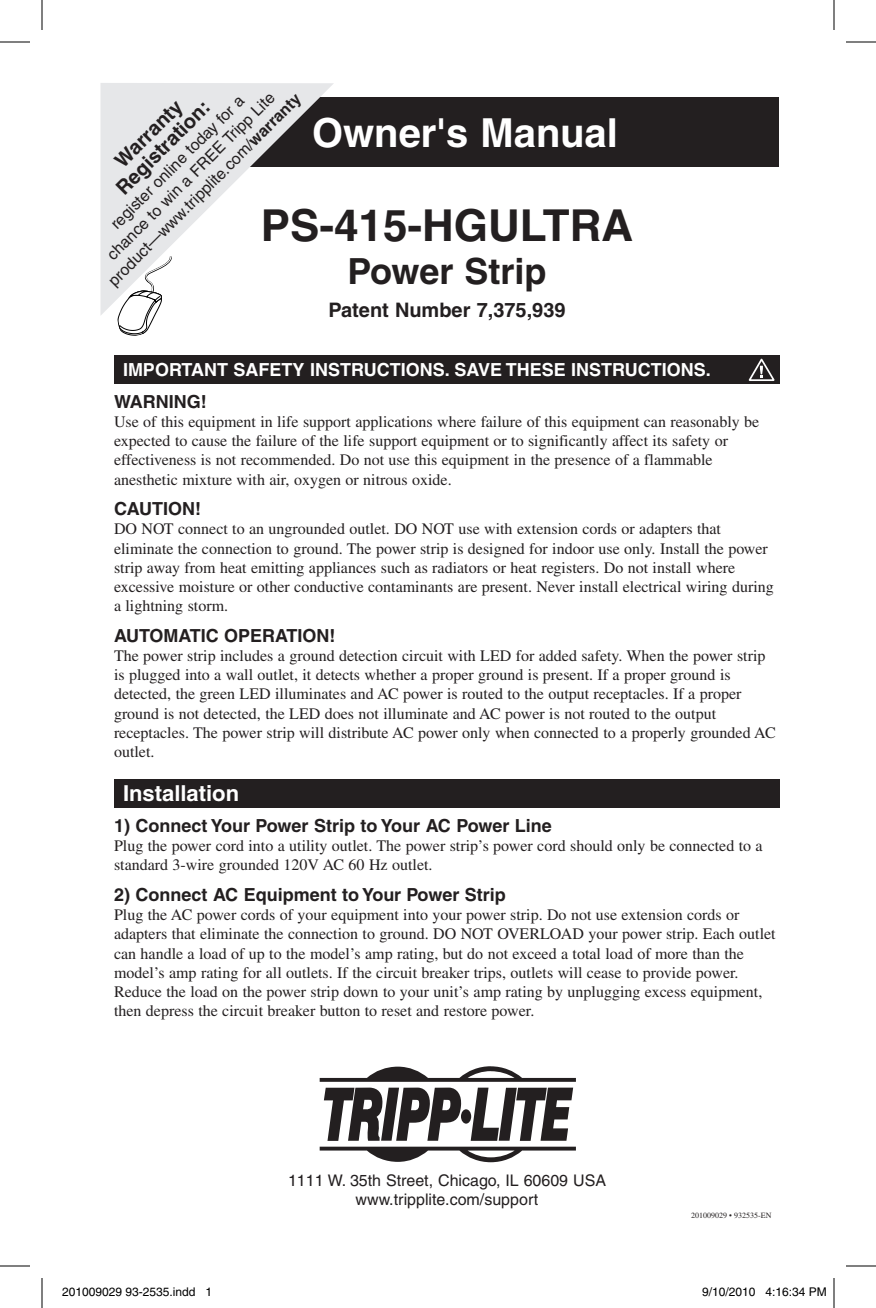
<style>
.page{position:relative;width:876px;height:1308px;background:#fff}
.page>*{position:absolute;margin:0;border:0;box-sizing:border-box;transform-origin:0 0}
.t1{font:700 44px "Helvetica";color:#231f20}
.t2{font:700 40px "Helvetica";color:#fff}
.t3{font:700 36px "Helvetica";color:#231f20}
.t4{font:700 22px "Helvetica";color:#fff}
.t5{font:700 20px/20px "Helvetica";color:#231f20;text-align:center}
.t6{font:700 18px "Helvetica";color:#231f20}
.t7{font:700 18px "Helvetica";color:#fff}
.t8{font:16px/19.2px "Times";color:#231f20}
.t9{font:16px/19.2px "Helvetica";color:#231f20;text-align:center}
.t10{font:12px "Helvetica";color:#000}
.t11{font:8px "Times";color:#231f20}
.s1{font-weight:700}
</style>
<div class="page">
<div style="left:114px;top:779px;width:666px;height:29px;background:#231f20"></div>
<div style="left:115px;top:97px;width:664px;height:70px;background:#231f20"></div>
<div style="left:461px;top:1109px;width:10px;height:15px;background:#231f20;border-radius:50%"></div>
<svg style="left:324px;top:1088px;width:138px;height:53px"></svg>
<svg style="left:471px;top:1088px;width:102px;height:53px"></svg>
<svg style="left:320px;top:1066px;width:256px;height:16px"></svg>
<svg style="left:320px;top:1147px;width:256px;height:15px"></svg>
<div style="left:114px;top:356px;width:666px;height:28px;background:#231f20"></div>
<svg style="left:118px;top:316px;width:37px;height:20px"></svg>
<svg style="left:100px;top:83px;width:234px;height:233px;fill:#e6e7e9"></svg>
<svg style="left:749px;top:359px;width:25px;height:22px"></svg>
<hr style="left:0;top:42px;width:30px;height:1px;background:#000">
<hr style="left:846px;top:42px;width:30px;height:1px;background:#000">
<hr style="left:0;top:1266px;width:30px;height:1px;background:#000">
<hr style="left:846px;top:1266px;width:30px;height:1px;background:#000">
<hr style="left:42px;top:0;width:1px;height:30px;background:#000">
<hr style="left:42px;top:1278px;width:1px;height:30px;background:#000">
<hr style="left:834px;top:0;width:1px;height:30px;background:#000">
<hr style="left:834px;top:1278px;width:1px;height:30px;background:#000">
<div style="left:83px;top:1288px;width:5px;height:8px;border:1px solid #fff;border-radius:50%"></div>
<div style="left:82px;top:1287px;width:7px;height:10px;border:1px solid #fff;border-radius:50%"></div>
<div style="left:89px;top:1287px;width:6px;height:10px;border:1px solid #fff;border-radius:50%"></div>
<svg style="left:90px;top:1287px;width:5px;height:10px"></svg>
<div style="left:103px;top:1288px;width:5px;height:8px;border:1px solid #fff;border-radius:50%"></div>
<div style="left:102px;top:1287px;width:7px;height:10px;border:1px solid #fff;border-radius:50%"></div>
<div style="left:749px;top:1287px;width:6px;height:10px;border:1px solid #fff;border-radius:50%"></div>
<p class="t9" style="left:77px;top:249px;width:266px;rotate:-45deg">register online today for a<br>chance to win a FREE Tripp Lite product—www.tripplite.com/<span class="s1">warranty</span></p>
<p class="t5" style="left:98px;top:170px;width:125px;rotate:-45deg">Warranty<br>Registration:</p>
<p class="t2" style="left:312px;top:109px;width:307px">Owner's Manual</p>
<p class="t1" style="left:261px;top:199px;width:374px">PS-415-HGULTRA</p>
<p class="t3" style="left:347px;top:250px;width:201px">Power Strip</p>
<p class="t5" style="left:328px;top:300px;width:239px">Patent Number 7,375,939</p>
<p class="t7" style="left:123px;top:359px;width:589px">IMPORTANT SAFETY INSTRUCTIONS. SAVE THESE INSTRUCTIONS.</p>
<p class="t6" style="left:114px;top:391px;width:94px">WARNING!</p>
<p class="t8" style="left:114px;top:412px;width:647px">Use of this equipment in life support applications where failure of this equipment can reasonably be expected to cause the failure of the life support equipment or to significantly affect its safety or effectiveness is not recommended. Do not use this equipment in the presence of a flammable anesthetic mixture with air, oxygen or nitrous oxide.</p>
<p class="t6" style="left:114px;top:498px;width:89px">CAUTION!</p>
<p class="t8" style="left:114px;top:519px;width:661px">DO NOT connect to an ungrounded outlet. DO NOT use with extension cords or adapters that eliminate the connection to ground. The power strip is designed for indoor use only. Install the power strip away from heat emitting appliances such as radiators or heat registers. Do not install where excessive moisture or other conductive contaminants are present. Never install electrical wiring during a lightning storm.</p>
<p class="t6" style="left:114px;top:625px;width:223px">AUTOMATIC OPERATION!</p>
<p class="t8" style="left:114px;top:646px;width:663px">The power strip includes a ground detection circuit with LED for added safety. When the power strip is plugged into a wall outlet, it detects whether a proper ground is present. If a proper ground is detected, the green LED illuminates and AC power is routed to the output receptacles. If a proper ground is not detected, the LED does not illuminate and AC power is not routed to the output receptacles. The power strip will distribute AC power only when connected to a properly grounded AC outlet.</p>
<p class="t4" style="left:123px;top:780px;width:118px">Installation</p>
<p class="t6" style="left:114px;top:815px;width:439px">1) Connect Your Power Strip to Your AC Power Line</p>
<p class="t8" style="left:114px;top:836px;width:650px">Plug the power cord into a utility outlet. The power strip’s power cord should only be connected to a standard 3-wire grounded 120V AC 60 Hz outlet.</p>
<p class="t6" style="left:114px;top:884px;width:393px">2) Connect AC Equipment to Your Power Strip</p>
<p class="t8" style="left:114px;top:905px;width:663px">Plug the AC power cords of your equipment into your power strip. Do not use extension cords or adapters that eliminate the connection to ground. DO NOT OVERLOAD your power strip. Each outlet can handle a load of up to the model’s amp rating, but do not exceed a total load of more than the model’s amp rating for all outlets. If the circuit breaker trips, outlets will cease to provide power.<br>Reduce the load on the power strip down to your unit’s amp rating by unplugging excess equipment, then depress the circuit breaker button to reset and restore power.</p>
<p class="t9" style="left:288px;top:1171px;width:320px">1111 W. 35th Street, Chicago, IL 60609 USA</p>
<p class="t9" style="left:356px;top:1190px;width:184px">www.tripplite.com/support</p>
<p class="t11" style="left:691px;top:1211px;width:82px">201009029 • 932535-EN</p>
<p class="t10" style="left:62px;top:1285px;width:152px">201009029 93-2535.indd 1</p>
<p class="t10" style="left:702px;top:1285px;width:126px">9/10/2010 4:16:34 PM</p>
</div>
